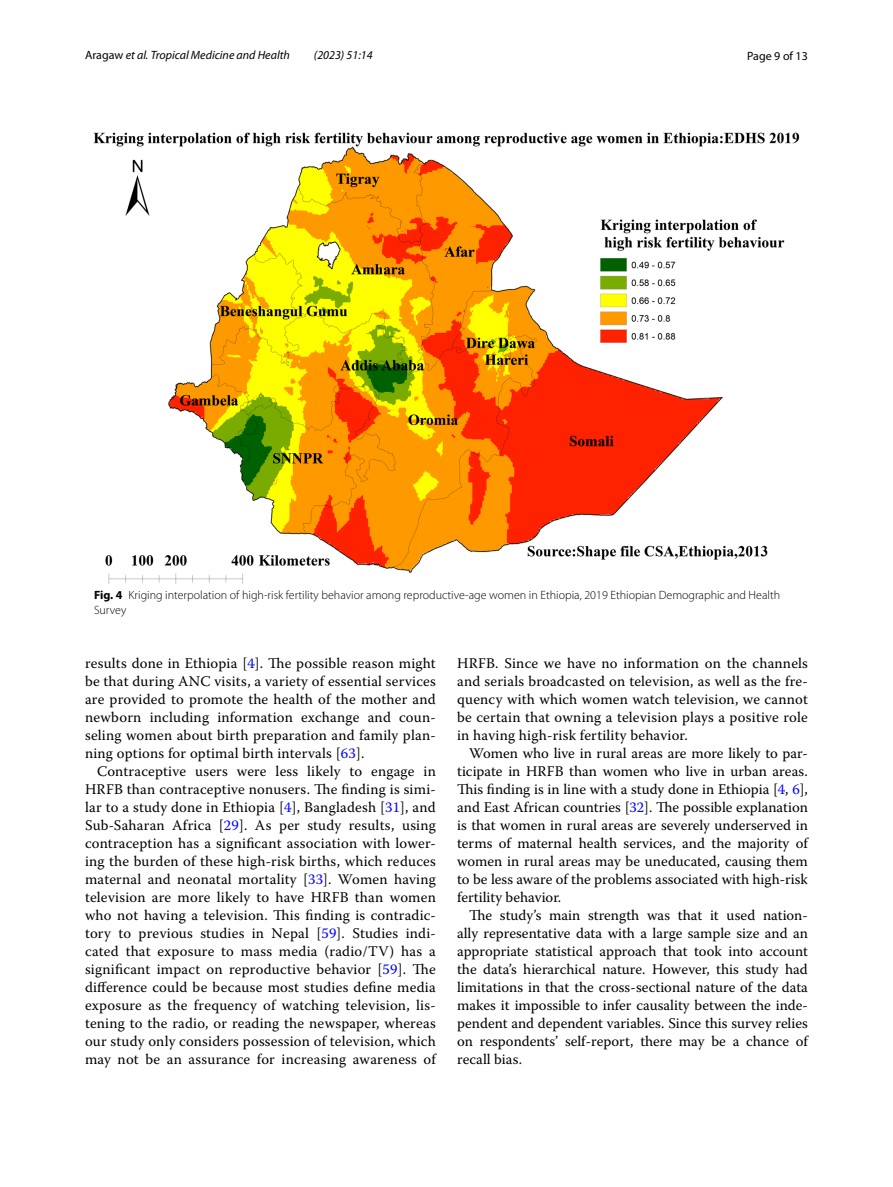
<style>
.page{position:relative;width:893px;height:1187px;background:#fff}
.page>*{position:absolute;margin:0;border:0;box-sizing:border-box;transform-origin:0 0}
.t1{font:14.7px/18px "Warnock Pro";letter-spacing:.015em;color:#000;text-align:justify}
.t2{font:300 12px/15px "Myriad Pro";color:#000}
.t3{font:italic 12px "Myriad Pro";color:#000}
.t4{font:12px "Myriad Pro";color:#000}
.s1{font-style:normal}
.s2{font-weight:700}
.s3{color:#00f}
</style>
<div class="page">
<img style="left:94px;top:133px;width:705px;height:451px">
<p class="t3" style="left:85px;top:48px;width:206px"><span class="s1">Aragaw</span> et al. Tropical Medicine and Health</p>
<p class="t3" style="left:314px;top:48px;width:60px">(2023) 51:14</p>
<p class="t4" style="left:747px;top:48px;width:62px">Page 9 of 13</p>
<p class="t2" style="left:94px;top:588px;width:688px"><span class="s2">Fig. 4</span> Kriging interpolation of high-risk fertility behavior among reproductive-age women in Ethiopia, 2019 Ethiopian Demographic and Health<br>Survey</p>
<p class="t1" style="left:85px;top:653px;width:352px">results done in Ethiopia [<span class="s3">4</span>]. The possible reason might be that during ANC visits, a variety of essential services are provided to promote the health of the mother and newborn including information exchange and coun&shy;seling women about birth preparation and family plan&shy;ning options for optimal birth intervals [<span class="s3">63</span>].</p>
<p class="t1" style="left:85px;top:761px;width:352px;text-indent:12px">Contraceptive users were less likely to engage in HRFB than contraceptive nonusers. The finding is simi&shy;lar to a study done in Ethiopia [<span class="s3">4</span>], Bangladesh [<span class="s3">31</span>], and Sub-Saharan Africa [<span class="s3">29</span>]. As per study results, using contraception has a significant association with lower&shy;ing the burden of these high-risk births, which reduces maternal and neonatal mortality [<span class="s3">33</span>]. Women having television are more likely to have HRFB than women who not having a television. This finding is contradic&shy;tory to previous studies in Nepal [<span class="s3">59</span>]. Studies indi&shy;cated that exposure to mass media (radio/TV) has a significant impact on reproductive behavior [<span class="s3">59</span>]. The difference could be because most studies define media exposure as the frequency of watching television, lis&shy;tening to the radio, or reading the newspaper, whereas our study only considers possession of television, which may not be an assurance for increasing awareness of</p>
<p class="t1" style="left:457px;top:653px;width:352px">HRFB. Since we have no information on the channels and serials broadcasted on television, as well as the fre&shy;quency with which women watch television, we cannot be certain that owning a television plays a positive role in having high-risk fertility behavior.</p>
<p class="t1" style="left:457px;top:743px;width:352px;text-indent:12px">Women who live in rural areas are more likely to par&shy;ticipate in HRFB than women who live in urban areas.<br>This finding is in line with a study done in Ethiopia [<span class="s3">4</span>, <span class="s3">6</span>], and East African countries [<span class="s3">32</span>]. The possible explanation is that women in rural areas are severely underserved in terms of maternal health services, and the majority of women in rural areas may be uneducated, causing them to be less aware of the problems associated with high-risk fertility behavior.</p>
<p class="t1" style="left:457px;top:905px;width:352px;text-indent:12px">The study’s main strength was that it used nation&shy;ally representative data with a large sample size and an appropriate statistical approach that took into account the data’s hierarchical nature. However, this study had limitations in that the cross-sectional nature of the data makes it impossible to infer causality between the inde&shy;pendent and dependent variables. Since this survey relies on respondents’ self-report, there may be a chance of recall bias.</p>
</div>
